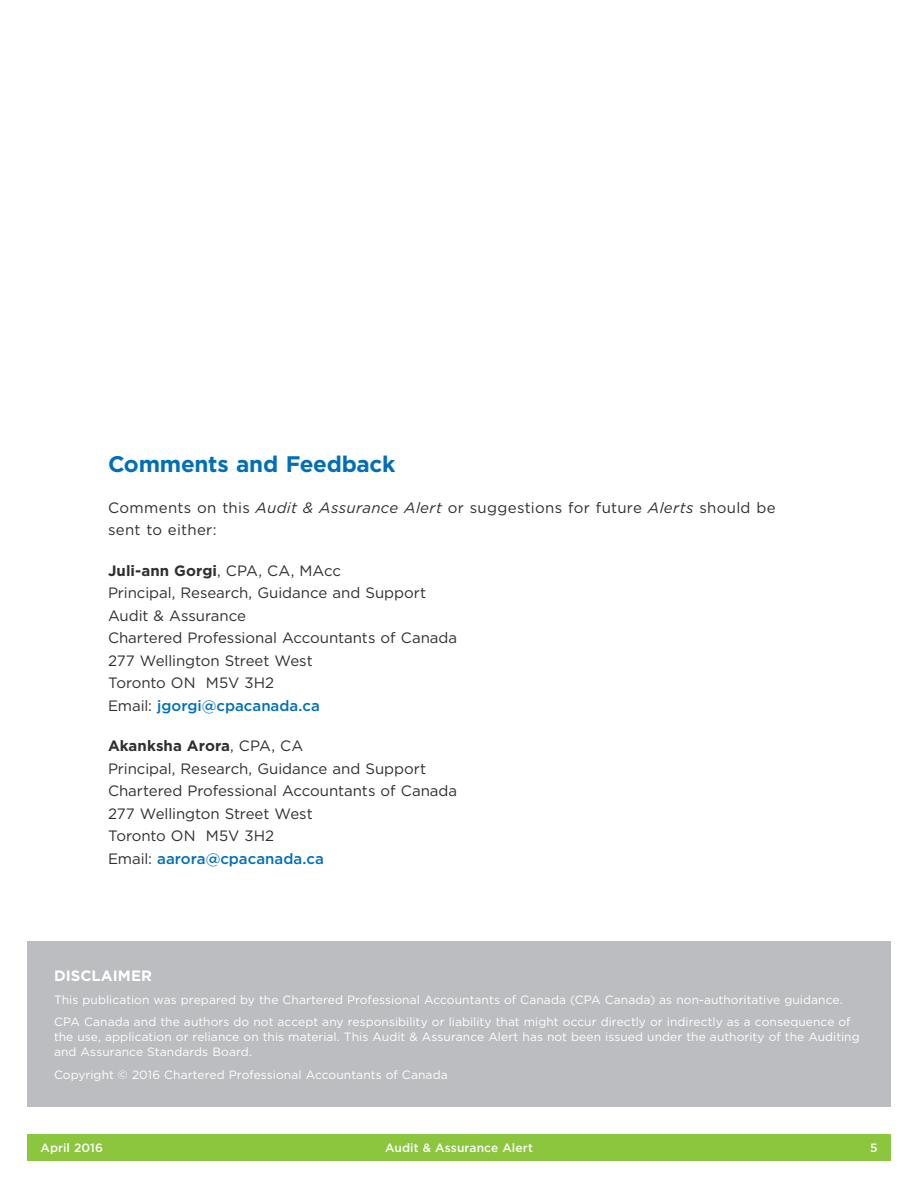
<style>
.page{position:relative;width:918px;height:1188px;background:#fff}
.page>*{position:absolute;margin:0;border:0;box-sizing:border-box;transform-origin:0 0}
.head1{font:700 22.5px "Gotham";letter-spacing:-.015em;color:#006fba}
.body{font:15px/22.5px "Gotham";color:#312f30}
.body-2{font:15px/22.5px "Gotham";letter-spacing:.02em;color:#312f30}
.disclaimer_head{font:700 15px "Gotham";color:#fff}
.disclaimer_body{font:12px/15px "Gotham";letter-spacing:.005em;color:#fff}
.t1{font:500 12px "Gotham";letter-spacing:.005em;color:#fff}
.s1{font-style:italic}
.s2{font-weight:700}
.s3{font-weight:500;color:#006fba}
</style>
<div class="page">
<div style="left:27px;top:1134px;width:864px;height:27px;background:#8bc63e"></div>
<div style="left:27px;top:941px;width:864px;height:166px;background:#bcbdc0"></div>
<p class="head1" style="left:108px;top:450px;width:289px">Comments and Feedback</p>
<p class="body-2" style="left:108px;top:496px;width:669px">Comments on this <span class="s1">Audit &amp; Assurance Alert</span> or suggestions for future <span class="s1">Alerts</span> should be sent to either:</p>
<p class="body" style="left:108px;top:559px;width:351px"><span class="s2">Juli-ann Gorgi</span>, CPA, CA, MAcc<br>Principal, Research, Guidance and Support<br>Audit &amp; Assurance<br>Chartered Professional Accountants of Canada<br>277 Wellington Street West<br>Toronto ON M5V 3H2<br>Email: <span class="s3">jgorgi@cpacanada.ca</span></p>
<p class="body" style="left:108px;top:735px;width:351px"><span class="s2">Akanksha Arora</span>, CPA, CA<br>Principal, Research, Guidance and Support<br>Chartered Professional Accountants of Canada<br>277 Wellington Street West<br>Toronto ON M5V 3H2<br>Email: <span class="s3">aarora@cpacanada.ca</span></p>
<p class="disclaimer_head" style="left:54px;top:966px;width:100px">DISCLAIMER</p>
<p class="disclaimer_body" style="left:54px;top:992px;width:790px">This publication was prepared by the Chartered Professional Accountants of Canada (CPA Canada) as non-authoritative guidance.</p>
<p class="disclaimer_body" style="left:54px;top:1014px;width:807px">CPA Canada and the authors do not accept any responsibility or liability that might occur directly or indirectly as a consequence of the use, application or reliance on this material. This Audit &amp; Assurance Alert has not been issued under the authority of the Auditing and Assurance Standards Board.</p>
<p class="disclaimer_body" style="left:54px;top:1067px;width:395px">Copyright © 2016 Chartered Professional Accountants of Canada</p>
<p class="t1" style="left:40px;top:1140px;width:64px">April 2016</p>
<p class="t1" style="left:385px;top:1140px;width:149px">Audit &amp; Assurance Alert</p>
<p class="t1" style="left:870px;top:1140px;width:9px">5</p>
</div>
